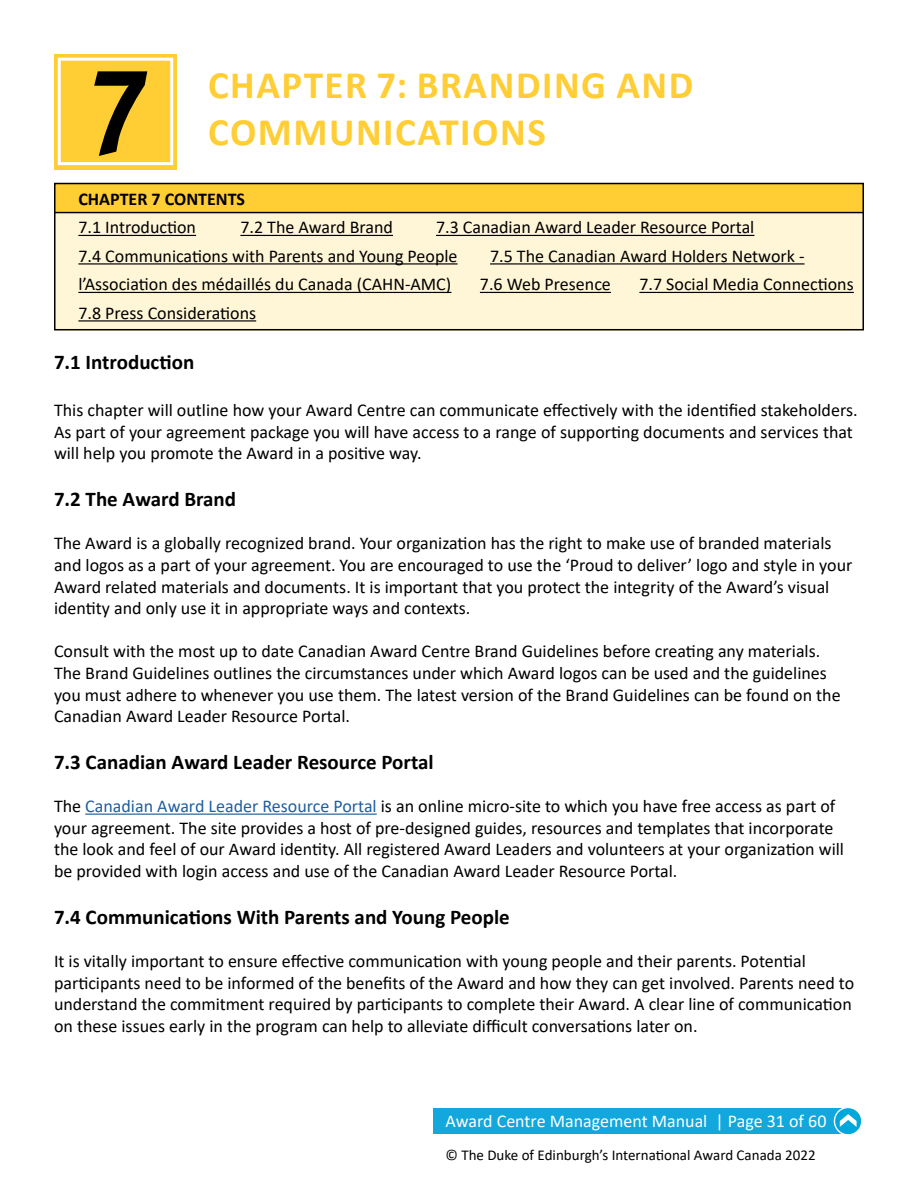
<style>
.page{position:relative;width:918px;height:1188px;background:#fff}
.page>*{position:absolute;margin:0;border:0;box-sizing:border-box;transform-origin:0 0}
.t1{font:700 118.8px "Meta OT";color:#000}
.t2{font:700 39px/46.8px "Calibri";letter-spacing:.04em;color:#ffcd34}
.t3{font:700 21px "Calibri";color:#000}
.t4{font:18px/21.6px "Calibri";color:#000}
.t5{font:18px "Calibri";color:#fff}
.t6{font:700 18px "Calibri";color:#000}
.t7{font:15px "Calibri";color:#000}
.s1{color:#215e9e}
</style>
<div class="page">
<div style="left:433px;top:1108px;width:417px;height:26px;background:#12a7dd"></div>
<svg style="left:834px;top:1107px;width:29px;height:29px"></svg>
<svg style="left:840px;top:1114px;width:17px;height:13px"></svg>
<div style="left:55px;top:185px;width:808px;height:28px;background:#ffcd34"></div>
<div style="left:55px;top:214px;width:808px;height:116px;background:#fff5d7"></div>
<div style="left:54px;top:183px;width:810px;height:147px;border:2px solid #000"></div>
<hr style="left:54px;top:212px;width:810px;height:1px;background:#000">
<hr style="left:78px;top:235px;width:118px;height:1px;background:#000">
<hr style="left:240px;top:235px;width:153px;height:1px;background:#000">
<hr style="left:436px;top:235px;width:318px;height:1px;background:#000">
<hr style="left:78px;top:263px;width:380px;height:2px;background:#000">
<hr style="left:490px;top:263px;width:315px;height:2px;background:#000">
<hr style="left:78px;top:292px;width:373px;height:1px;background:#000">
<hr style="left:480px;top:292px;width:131px;height:1px;background:#000">
<hr style="left:639px;top:292px;width:215px;height:1px;background:#000">
<hr style="left:78px;top:320px;width:178px;height:2px;background:#000">
<hr style="left:85px;top:814px;width:292px;height:1px;background:#215e9e">
<div style="left:54px;top:54px;width:123px;height:116px;background:#ffcd34"></div>
<div style="left:58px;top:58px;width:115px;height:107px;border:3px solid #fff"></div>
<h1 class="t1" style="left:91px;top:16px;width:61px">7</h1>
<h2 class="t2" style="left:208px;top:61px;width:487px">CHAPTER 7: BRANDING AND<br>COMMUNICATIONS</h2>
<p class="t6" style="left:78px;top:186px;width:168px">CHAPTER 7 CONTENTS</p>
<p class="t4" style="left:78px;top:216px;width:119px">7.1 Introduction</p>
<p class="t4" style="left:240px;top:216px;width:154px">7.2 The Award Brand</p>
<p class="t4" style="left:78px;top:213px;width:678px;line-height:28.5px;text-indent:358px">7.3 Canadian Award Leader Resource Portal<br>7.4 Communications with Parents and Young People</p>
<p class="t4" style="left:490px;top:245px;width:316px">7.5 The Canadian Award Holders Network -</p>
<p class="t4" style="left:78px;top:273px;width:374px">l’Association des médaillés du Canada (CAHN-AMC)</p>
<p class="t4" style="left:480px;top:273px;width:133px">7.6 Web Presence</p>
<p class="t4" style="left:639px;top:273px;width:216px">7.7 Social Media Connections</p>
<p class="t4" style="left:78px;top:302px;width:179px">7.8 Press Considerations</p>
<p class="t3" style="left:54px;top:347px;width:142px">7.1 Introduction</p>
<p class="t4" style="left:54px;top:399px;width:805px">This chapter will outline how your Award Centre can communicate effectively with the identified stakeholders.<br>As part of your agreement package you will have access to a range of supporting documents and services that will help you promote the Award in a positive way.</p>
<p class="t3" style="left:54px;top:484px;width:184px">7.2 The Award Brand</p>
<p class="t4" style="left:54px;top:532px;width:800px">The Award is a globally recognized brand. Your organization has the right to make use of branded materials and logos as a part of your agreement. You are encouraged to use the ‘Proud to deliver’ logo and style in your Award related materials and documents. It is important that you protect the integrity of the Award’s visual identity and only use it in appropriate ways and contexts.</p>
<p class="t4" style="left:54px;top:640px;width:788px">Consult with the most up to date Canadian Award Centre Brand Guidelines before creating any materials.<br>The Brand Guidelines outlines the circumstances under which Award logos can be used and the guidelines you must adhere to whenever you use them. The latest version of the Brand Guidelines can be found on the Canadian Award Leader Resource Portal.</p>
<p class="t3" style="left:54px;top:747px;width:381px">7.3 Canadian Award Leader Resource Portal</p>
<p class="t4" style="left:54px;top:795px;width:792px">The <span class="s1">Canadian Award Leader Resource Portal</span> is an online micro-site to which you have free access as part of your agreement. The site provides a host of pre-designed guides, resources and templates that incorporate the look and feel of our Award identity. All registered Award Leaders and volunteers at your organization will be provided with login access and use of the Canadian Award Leader Resource Portal.</p>
<p class="t3" style="left:54px;top:902px;width:457px">7.4 Communications With Parents and Young People</p>
<p class="t4" style="left:54px;top:950px;width:802px">It is vitally important to ensure effective communication with young people and their parents. Potential participants need to be informed of the benefits of the Award and how they can get involved. Parents need to understand the commitment required by participants to complete their Award. A clear line of communication on these issues early in the program can help to alleviate difficult conversations later on.</p>
<p class="t5" style="left:446px;top:1109px;width:382px">Award Centre Management Manual | Page 31 of 60</p>
<p class="t7" style="left:446px;top:1145px;width:372px">© The Duke of Edinburgh’s International Award Canada 2022</p>
</div>
